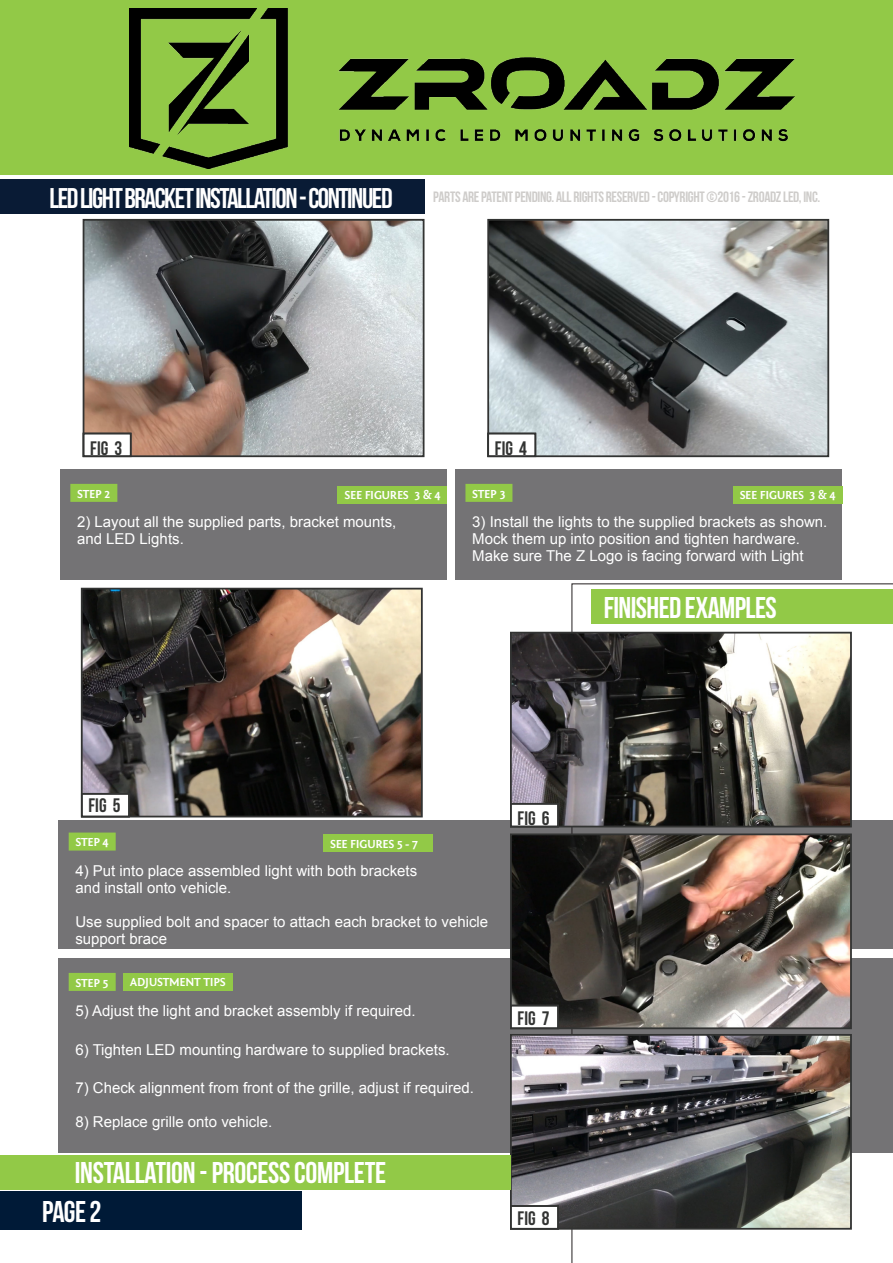
<style>
.page{position:relative;width:893px;height:1263px;background:#fff}
.page>*{position:absolute;margin:0;border:0;box-sizing:border-box;transform-origin:0 0}
.Tech_data_title{font:30px "Bebas Neue";letter-spacing:-.01em;color:#fff}
.Tech_data_title-2{font:28.5px "Bebas Neue";letter-spacing:-.05em;color:#fff}
.Normal_text{font:19.5px "Bebas Neue";color:#323332}
.Normal_text-2{font:15px/17px "Arial";color:#fff}
.Tech_data_title-3{font:15px "Bebas Neue";letter-spacing:-.02em;color:#ceccca}
.Tech_data_title-4{font:700 12px "Fontin Sans";letter-spacing:-.02em;color:#fff}
.Subtitle_normal{font:700 12px "Fontin Sans";letter-spacing:-.02em;color:#fff}
</style>
<div class="page">
<div style="left:0;top:1191px;width:301px;height:39px;background:#001a37"></div>
<div style="left:455px;top:469px;width:387px;height:110px;background:#747375"></div>
<div style="left:60px;top:469px;width:387px;height:110px;background:#747375"></div>
<div style="left:58px;top:820px;width:835px;height:128px;background:#747375"></div>
<div style="left:58px;top:959px;width:835px;height:194px;background:#747375"></div>
<div style="left:465px;top:484px;width:47px;height:18px;background:#92c947"></div>
<div style="left:70px;top:484px;width:47px;height:18px;background:#92c947"></div>
<div style="left:69px;top:832px;width:47px;height:18px;background:#92c947"></div>
<div style="left:69px;top:973px;width:47px;height:18px;background:#92c947"></div>
<div style="left:733px;top:486px;width:109px;height:18px;background:#92c947"></div>
<div style="left:338px;top:486px;width:109px;height:18px;background:#92c947"></div>
<div style="left:323px;top:834px;width:110px;height:18px;background:#92c947"></div>
<div style="left:124px;top:973px;width:109px;height:18px;background:#92c947"></div>
<div style="left:0;top:0;width:893px;height:174px;background:#92c947"></div>
<div style="left:0;top:180px;width:424px;height:34px;background:#091b35"></div>
<svg style="left:571px;top:583px;width:322px;height:680px"></svg>
<img style="left:86px;top:222px;width:335px;height:232px">
<div style="left:83px;top:219px;width:341px;height:238px;border:2px solid #323332"></div>
<img style="left:490px;top:222px;width:336px;height:232px">
<div style="left:487px;top:219px;width:342px;height:238px;border:2px solid #323332"></div>
<img style="left:84px;top:591px;width:336px;height:223px">
<div style="left:81px;top:588px;width:342px;height:229px;border:2px solid #323332"></div>
<div style="left:83px;top:433px;width:48px;height:24px;background:#fff"></div>
<div style="left:83px;top:433px;width:49px;height:24px;border:2px solid #323332"></div>
<div style="left:487px;top:433px;width:49px;height:24px;background:#fff"></div>
<div style="left:487px;top:433px;width:49px;height:24px;border:2px solid #323332"></div>
<div style="left:81px;top:793px;width:49px;height:24px;background:#fff"></div>
<div style="left:81px;top:793px;width:49px;height:24px;border:2px solid #323332"></div>
<img style="left:513px;top:836px;width:336px;height:190px">
<div style="left:510px;top:833px;width:342px;height:196px;border:2px solid #323332"></div>
<img style="left:513px;top:635px;width:336px;height:189px">
<div style="left:510px;top:632px;width:342px;height:195px;border:2px solid #323332"></div>
<img style="left:513px;top:1037px;width:336px;height:190px">
<div style="left:510px;top:1034px;width:342px;height:196px;border:2px solid #323332"></div>
<div style="left:510px;top:1005px;width:49px;height:24px;background:#fff"></div>
<div style="left:510px;top:1005px;width:49px;height:24px;border:2px solid #323332"></div>
<div style="left:510px;top:803px;width:49px;height:24px;background:#fff"></div>
<div style="left:510px;top:803px;width:49px;height:24px;border:2px solid #323332"></div>
<div style="left:510px;top:1205px;width:49px;height:24px;background:#fff"></div>
<div style="left:510px;top:1205px;width:49px;height:24px;border:2px solid #323332"></div>
<div style="left:0;top:1155px;width:510px;height:34px;background:#92c947"></div>
<img style="left:129px;top:9px;width:665px;height:160px">
<p class="Tech_data_title-2" style="left:50px;top:182px;width:345px">LED LIGHT BRACKET INSTALLATION - CONTINUED</p>
<p class="Tech_data_title-3" style="left:433px;top:188px;width:388px">PARTS ARE PATENT PENDING. ALL RIGHTS RESERVED - COPYRIGHT ©2016 - ZROADZ LED, INC.</p>
<p class="Normal_text" style="left:90px;top:438px;width:33px">FIG 3</p>
<p class="Normal_text" style="left:495px;top:438px;width:33px">FIG 4</p>
<p class="Subtitle_normal" style="left:77px;top:487px;width:35px">STEP 2</p>
<p class="Normal_text-2" style="left:77px;top:514px;width:321px">2) Layout all the supplied parts, bracket mounts, and LED Lights.</p>
<p class="Subtitle_normal" style="left:472px;top:487px;width:35px">STEP 3</p>
<p class="Normal_text-2" style="left:472px;top:514px;width:357px">3) Install the lights to the supplied brackets as shown.<br>Mock them up into position and tighten hardware.<br>Make sure The Z Logo is facing forward with Light</p>
<p class="Tech_data_title-4" style="left:345px;top:488px;width:97px">SEE FIGURES 3 &amp; 4</p>
<p class="Tech_data_title-4" style="left:740px;top:488px;width:98px">SEE FIGURES 3 &amp; 4</p>
<p class="Tech_data_title" style="left:604px;top:591px;width:175px">FINISHED EXAMPLES</p>
<p class="Normal_text" style="left:89px;top:795px;width:33px">FIG 5</p>
<p class="Subtitle_normal" style="left:75px;top:836px;width:35px">STEP 4</p>
<p class="Normal_text-2" style="left:75px;top:862px;width:343px">4) Put into place assembled light with both brackets and install onto vehicle.</p>
<p class="Normal_text-2" style="left:75px;top:913px;width:414px">Use supplied bolt and spacer to attach each bracket to vehicle support brace</p>
<p class="Subtitle_normal" style="left:75px;top:976px;width:35px">STEP 5</p>
<p class="Normal_text-2" style="left:75px;top:1003px;width:342px">5) Adjust the light and bracket assembly if required.</p>
<p class="Normal_text-2" style="left:75px;top:1041px;width:376px">6) Tighten LED mounting hardware to supplied brackets.</p>
<p class="Normal_text-2" style="left:75px;top:1079px;width:400px">7) Check alignment from front of the grille, adjust if required.</p>
<p class="Normal_text-2" style="left:75px;top:1113px;width:198px">8) Replace grille onto vehicle.</p>
<p class="Tech_data_title-4" style="left:330px;top:837px;width:89px">SEE FIGURES 5 - 7</p>
<p class="Tech_data_title-4" style="left:130px;top:976px;width:97px">ADJUSTMENT TIPS</p>
<p class="Tech_data_title" style="left:75px;top:1156px;width:313px">INSTALLATION - PROCESS COMPLETE</p>
<p class="Tech_data_title" style="left:42px;top:1195px;width:61px">PAGE 2</p>
<p class="Normal_text" style="left:518px;top:807px;width:33px">FIG 6</p>
<p class="Normal_text" style="left:518px;top:1007px;width:33px">FIG 7</p>
<p class="Normal_text" style="left:518px;top:1207px;width:33px">FIG 8</p>
</div>
